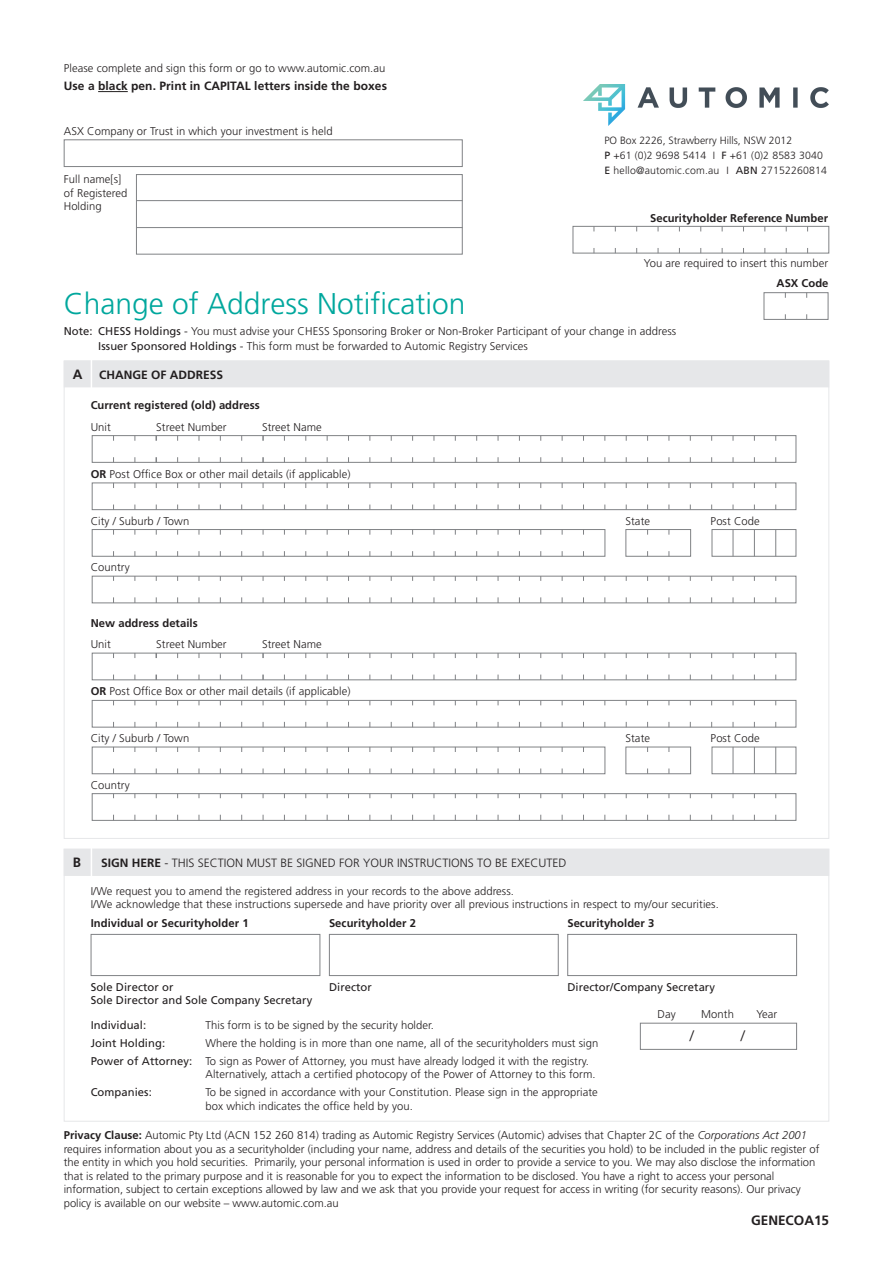
<style>
.page{position:relative;width:893px;height:1263px;background:#fff}
.page>*{position:absolute;margin:0;border:0;box-sizing:border-box;transform-origin:0 0}
.t1{font:300 30px "Frutiger";color:#00a79d}
.t2{font:300 15px "Frutiger";color:#231f20}
.t3{font:700 13.5px "Frutiger";color:#231f20}
.t4{font:700 12px "Frutiger";letter-spacing:.005em;color:#231f20}
.t5{font:300 12px "Frutiger";color:#231f20}
.t6{font:300 11.25px/13.5px "Frutiger";letter-spacing:.005em;color:#231f20}
.t7{font:700 11.25px "Frutiger";letter-spacing:.005em;color:#231f20}
.t8{font:11.25px/13.5px "Frutiger";letter-spacing:.005em;color:#231f20}
.t9{font:300 10.5px/15px "Frutiger";letter-spacing:.01em;color:#231f20}
.s1{font-weight:400}
.s2{font-weight:700}
.s3{font-style:italic}
</style>
<div class="page">
<div style="left:64px;top:360px;width:765px;height:27px;background:#e6e7e9"></div>
<div style="left:64px;top:849px;width:765px;height:27px;background:#e6e7e9"></div>
<hr style="left:98px;top:91px;width:30px;height:1px;background:#231f20">
<hr style="left:91px;top:358px;width:1px;height:33px;background:#fff">
<hr style="left:91px;top:847px;width:1px;height:32px;background:#fff">
<div style="left:92px;top:435px;width:704px;height:28px;border:1px solid #808285"></div>
<div style="left:64px;top:139px;width:399px;height:28px;border:1px solid #808285"></div>
<div style="left:92px;top:653px;width:704px;height:27px;border:1px solid #808285"></div>
<div style="left:92px;top:482px;width:704px;height:28px;border:1px solid #808285"></div>
<div style="left:92px;top:700px;width:704px;height:27px;border:1px solid #808285"></div>
<div style="left:92px;top:576px;width:704px;height:27px;border:1px solid #808285"></div>
<div style="left:92px;top:793px;width:704px;height:28px;border:1px solid #808285"></div>
<div style="left:92px;top:529px;width:513px;height:28px;border:1px solid #808285"></div>
<div style="left:92px;top:747px;width:513px;height:27px;border:1px solid #808285"></div>
<div style="left:625px;top:529px;width:66px;height:28px;border:1px solid #808285"></div>
<div style="left:625px;top:747px;width:66px;height:27px;border:1px solid #808285"></div>
<div style="left:712px;top:529px;width:84px;height:28px;border:1px solid #808285"></div>
<div style="left:712px;top:747px;width:84px;height:27px;border:1px solid #808285"></div>
<hr style="left:155px;top:435px;width:2px;height:27px;background:#808285">
<hr style="left:262px;top:435px;width:2px;height:27px;background:#808285">
<hr style="left:155px;top:653px;width:2px;height:27px;background:#808285">
<hr style="left:262px;top:653px;width:2px;height:27px;background:#808285">
<svg style="left:733px;top:529px;width:1px;height:27px"></svg>
<svg style="left:754px;top:529px;width:1px;height:27px"></svg>
<svg style="left:775px;top:529px;width:1px;height:27px"></svg>
<svg style="left:733px;top:747px;width:1px;height:27px"></svg>
<svg style="left:754px;top:747px;width:1px;height:27px"></svg>
<svg style="left:775px;top:747px;width:1px;height:27px"></svg>
<div style="left:100px;top:441px;width:686px;height:16px;background:#fff"></div>
<div style="left:764px;top:292px;width:64px;height:28px;border:1px solid #808285"></div>
<div style="left:100px;top:658px;width:686px;height:16px;background:#fff"></div>
<div style="left:136px;top:174px;width:327px;height:81px;border:1px solid #808285"></div>
<hr style="left:136px;top:200px;width:327px;height:1px;background:#808285">
<hr style="left:136px;top:227px;width:327px;height:1px;background:#808285">
<div style="left:91px;top:934px;width:229px;height:42px;border:1px solid #808285"></div>
<div style="left:329px;top:934px;width:230px;height:42px;border:1px solid #808285"></div>
<div style="left:567px;top:934px;width:230px;height:42px;border:1px solid #808285"></div>
<div style="left:640px;top:1023px;width:157px;height:27px;border:1px solid #808285"></div>
<div style="left:573px;top:226px;width:256px;height:27px;border:1px solid #808285"></div>
<img style="left:584px;top:84px;width:244px;height:42px">
<p class="t6" style="left:64px;top:62px;width:323px">Please complete and sign this form or go to www.automic.com.au</p>
<p class="t4" style="left:64px;top:79px;width:325px">Use a black pen. Print in CAPITAL letters inside the boxes</p>
<p class="t6" style="left:64px;top:124px;width:270px">ASX Company or Trust in which your investment is held</p>
<p class="t6" style="left:64px;top:172px;width:65px">Full name[s] of Registered<br>Holding</p>
<p class="t1" style="left:64px;top:286px;width:403px">Change of Address Notification</p>
<p class="t9" style="left:604px;top:133px;width:224px">PO Box 2226, Strawberry Hills, NSW 2012<br><span class="s1">P</span> +61 (0)2 9698 5414 I <span class="s1">F</span> +61 (0)2 8583 3040<br><span class="s1">E</span> hello@automic.com.au I <span class="s1">ABN</span> 27152260814</p>
<p class="t7" style="left:650px;top:211px;width:179px">Securityholder Reference Number</p>
<p class="t6" style="left:644px;top:256px;width:186px">You are required to insert this number</p>
<p class="t7" style="left:776px;top:276px;width:53px">ASX Code</p>
<p class="t6" style="left:64px;top:324px;width:614px"><span class="s1">Note: CHESS Holdings</span> - You must advise your CHESS Sponsoring Broker or Non-Broker Participant of your change in address</p>
<p class="t6" style="left:98px;top:339px;width:431px"><span class="s1">Issuer Sponsored Holdings</span> - This form must be forwarded to Automic Registry Services</p>
<p class="t3" style="left:73px;top:366px;width:11px">A</p>
<p class="t4" style="left:99px;top:367px;width:126px">CHANGE OF ADDRESS</p>
<p class="t7" style="left:91px;top:399px;width:171px">Current registered (old) address</p>
<p class="t6" style="left:91px;top:420px;width:22px">Unit</p>
<p class="t6" style="left:156px;top:420px;width:72px">Street Number</p>
<p class="t6" style="left:262px;top:420px;width:61px">Street Name</p>
<p class="t6" style="left:91px;top:467px;width:261px"><span class="s2">OR</span> Post Office Box or other mail details (if applicable)</p>
<p class="t6" style="left:91px;top:514px;width:100px">City / Suburb / Town</p>
<p class="t6" style="left:91px;top:560px;width:41px">Country</p>
<p class="t7" style="left:91px;top:616px;width:109px">New address details</p>
<p class="t6" style="left:91px;top:637px;width:22px">Unit</p>
<p class="t6" style="left:156px;top:637px;width:72px">Street Number</p>
<p class="t6" style="left:262px;top:637px;width:61px">Street Name</p>
<p class="t6" style="left:91px;top:685px;width:261px"><span class="s2">OR</span> Post Office Box or other mail details (if applicable)</p>
<p class="t6" style="left:91px;top:731px;width:100px">City / Suburb / Town</p>
<p class="t6" style="left:91px;top:778px;width:41px">Country</p>
<p class="t3" style="left:73px;top:854px;width:10px">B</p>
<p class="t5" style="left:101px;top:856px;width:467px"><span class="s2">SIGN HERE</span> - THIS SECTION MUST BE SIGNED FOR YOUR INSTRUCTIONS TO BE EXECUTED</p>
<p class="t6" style="left:625px;top:514px;width:26px">State</p>
<p class="t6" style="left:625px;top:731px;width:26px">State</p>
<p class="t6" style="left:711px;top:514px;width:51px">Post Code</p>
<p class="t6" style="left:711px;top:731px;width:51px">Post Code</p>
<p class="t6" style="left:91px;top:884px;width:425px">I/We request you to amend the registered address in your records to the above address.</p>
<p class="t6" style="left:91px;top:897px;width:630px">I/We acknowledge that these instructions supersede and have priority over all previous instructions in respect to my/our securities.</p>
<p class="t7" style="left:91px;top:917px;width:159px">Individual or Securityholder 1</p>
<p class="t7" style="left:329px;top:917px;width:89px">Securityholder 2</p>
<p class="t8" style="left:91px;top:980px;width:223px">Sole Director or<br>Sole Director and Sole Company Secretary</p>
<p class="t8" style="left:329px;top:980px;width:44px">Director</p>
<p class="t7" style="left:567px;top:917px;width:89px">Securityholder 3</p>
<p class="t8" style="left:567px;top:980px;width:149px">Director/Company Secretary</p>
<p class="t8" style="left:91px;top:1018px;width:57px">Individual:</p>
<p class="t6" style="left:205px;top:1019px;width:230px">This form is to be signed by the security holder.</p>
<p class="t8" style="left:91px;top:1036px;width:76px">Joint Holding:</p>
<p class="t6" style="left:205px;top:1036px;width:394px">Where the holding is in more than one name, all of the securityholders must sign</p>
<p class="t6" style="left:205px;top:1054px;width:392px;text-indent:-115px"><span class="s1">Power of Attorney:</span> To sign as Power of Attorney, you must have already lodged it with the registry.<br>Alternatively, attach a certified photocopy of the Power of Attorney to this form.</p>
<p class="t8" style="left:91px;top:1085px;width:63px">Companies:</p>
<p class="t6" style="left:205px;top:1085px;width:394px">To be signed in accordance with your Constitution. Please sign in the appropriate box which indicates the office held by you.</p>
<p class="t6" style="left:657px;top:1007px;width:20px">Day</p>
<p class="t6" style="left:701px;top:1007px;width:34px">Month</p>
<p class="t6" style="left:756px;top:1007px;width:23px">Year</p>
<p class="t2" style="left:690px;top:1027px;width:6px">/</p>
<p class="t2" style="left:741px;top:1027px;width:6px">/</p>
<p class="t6" style="left:64px;top:1129px;width:757px"><span class="s2">Privacy Clause:</span> Automic Pty Ltd (ACN 152 260 814) trading as Automic Registry Services (Automic) advises that Chapter 2C of the <span class="s3">Corporations Act 2001 </span>requires information about you as a securityholder (including your name, address and details of the securities you hold) to be included in the public register of the entity in which you hold securities. Primarily, your personal information is used in order to provide a service to you. We may also disclose the information that is related to the primary purpose and it is reasonable for you to expect the information to be disclosed. You have a right to access your personal information, subject to certain exceptions allowed by law and we ask that you provide your request for access in writing (for security reasons). Our privacy policy is available on our website – www.automic.com.au</p>
<p class="t3" style="left:751px;top:1212px;width:80px">GENECOA15</p>
</div>
